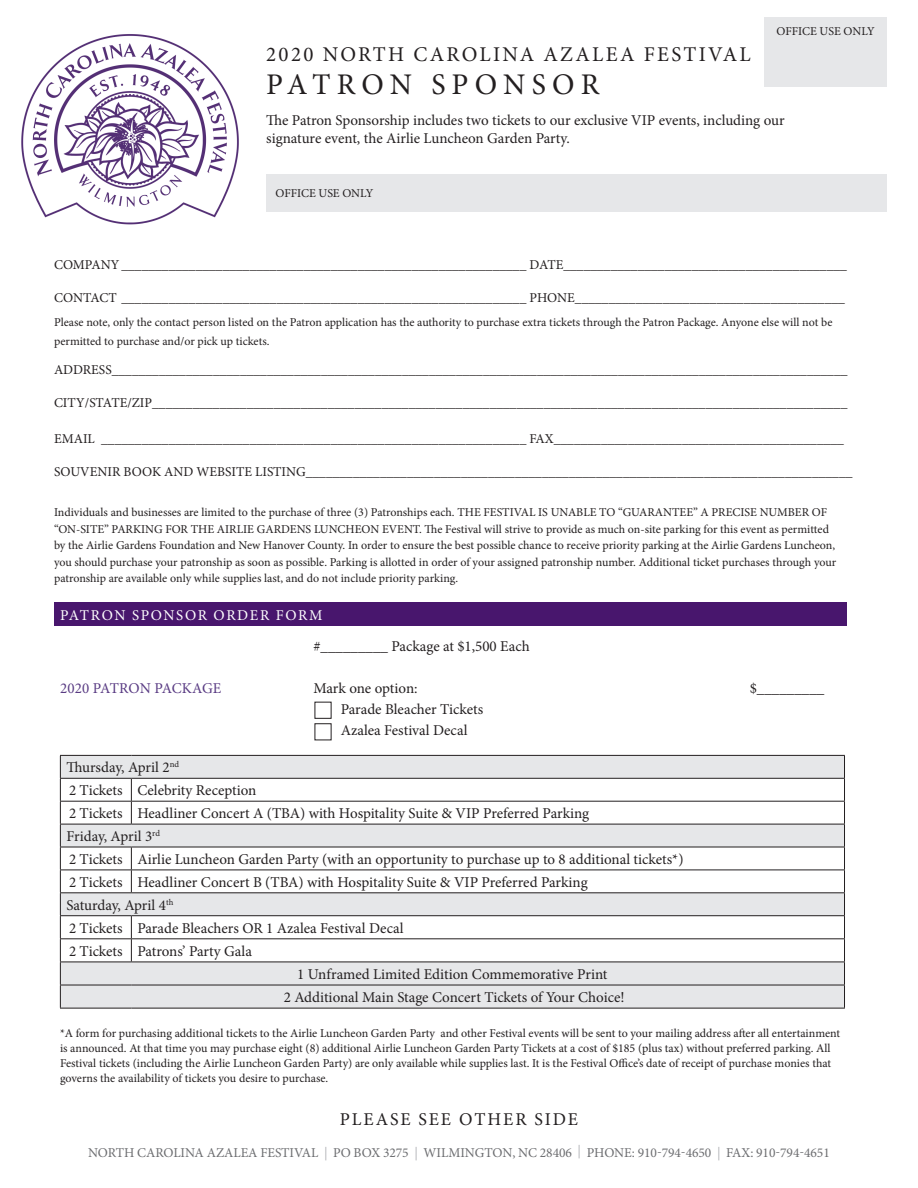
<style>
.page{position:relative;width:918px;height:1188px;background:#fff}
.page>*{position:absolute;margin:0;border:0;box-sizing:border-box;transform-origin:0 0}
.t1{font:30px "Minion Pro";letter-spacing:.2em;color:#231f20}
.t2{font:21px "Minion Pro";letter-spacing:.11em;color:#231f20}
.t3{font:18px "Minion Pro";letter-spacing:.11em;color:#231f20}
.t4{font:15px/18px "Minion Pro";color:#231f20}
.t5{font:15px "Minion Pro";letter-spacing:.1em;color:#fff}
.t6{font:15px "Minion Pro";color:#593b83}
.t7{font:13.5px "Minion Pro";color:#231f20}
.t8{font:13.5px "Minion Pro";letter-spacing:-.005em;color:#6c6d70}
.t9{font:12px/16.5px "Minion Pro";letter-spacing:-.005em;color:#231f20}
.s1{color:#b2b3b7}
</style>
<div class="page">
<img style="left:21px;top:34px;width:218px;height:191px">
<div style="left:54px;top:603px;width:792px;height:23px;background:#48166d"></div>
<div style="left:60px;top:755px;width:785px;height:23px;background:#e6e7e9"></div>
<svg style="left:61px;top:825px;width:783px;height:183px;fill:#e6e7e9"></svg>
<hr style="left:60px;top:755px;width:71px;height:1px;background:#231f20">
<hr style="left:131px;top:755px;width:714px;height:1px;background:#231f20">
<hr style="left:60px;top:778px;width:71px;height:1px;background:#231f20">
<hr style="left:131px;top:778px;width:714px;height:1px;background:#231f20">
<hr style="left:60px;top:801px;width:71px;height:1px;background:#231f20">
<hr style="left:131px;top:801px;width:714px;height:1px;background:#231f20">
<svg style="left:131px;top:779px;width:1px;height:45px"></svg>
<hr style="left:60px;top:870px;width:71px;height:1px;background:#231f20">
<hr style="left:131px;top:870px;width:714px;height:1px;background:#231f20">
<svg style="left:131px;top:848px;width:1px;height:44px"></svg>
<hr style="left:60px;top:938px;width:71px;height:1px;background:#231f20">
<hr style="left:131px;top:938px;width:714px;height:1px;background:#231f20">
<svg style="left:131px;top:916px;width:1px;height:46px"></svg>
<hr style="left:60px;top:824px;width:71px;height:1px;background:#231f20">
<hr style="left:131px;top:824px;width:714px;height:1px;background:#231f20">
<hr style="left:60px;top:847px;width:71px;height:1px;background:#231f20">
<hr style="left:131px;top:847px;width:714px;height:1px;background:#231f20">
<hr style="left:60px;top:892px;width:71px;height:1px;background:#231f20">
<hr style="left:131px;top:892px;width:714px;height:1px;background:#231f20">
<hr style="left:60px;top:915px;width:71px;height:1px;background:#231f20">
<hr style="left:131px;top:915px;width:714px;height:1px;background:#231f20">
<hr style="left:60px;top:962px;width:71px;height:1px;background:#231f20">
<hr style="left:131px;top:962px;width:714px;height:1px;background:#231f20">
<hr style="left:60px;top:985px;width:71px;height:1px;background:#231f20">
<svg style="left:60px;top:756px;width:1px;height:252px"></svg>
<hr style="left:131px;top:985px;width:714px;height:1px;background:#231f20">
<svg style="left:844px;top:756px;width:1px;height:252px"></svg>
<hr style="left:60px;top:1008px;width:71px;height:1px;background:#231f20">
<hr style="left:131px;top:1008px;width:714px;height:1px;background:#231f20">
<div style="left:765px;top:17px;width:122px;height:69px;background:#e6e7e9"></div>
<div style="left:266px;top:174px;width:621px;height:38px;background:#e6e7e9"></div>
<p class="t9" style="left:777px;top:23px;width:99px">OFFICE USE ONLY</p>
<p class="t2" style="left:266px;top:40px;width:486px">2020 NORTH CAROLINA AZALEA FESTIVAL</p>
<p class="t1" style="left:266px;top:64px;width:335px">PATRON SPONSOR</p>
<p class="t4" style="left:266px;top:112px;width:520px">The Patron Sponsorship includes two tickets to our exclusive VIP events, including our signature event, the Airlie Luncheon Garden Party.</p>
<p class="t9" style="left:276px;top:184px;width:99px">OFFICE USE ONLY</p>
<p class="t7" style="left:54px;top:255px;width:794px">COMPANY ____________________________________________________________ DATE__________________________________________</p>
<p class="t7" style="left:54px;top:288px;width:792px">CONTACT ____________________________________________________________ PHONE________________________________________</p>
<p class="t9" style="left:54px;top:312px;width:780px;line-height:19.5px">Please note, only the contact person listed on the Patron application has the authority to purchase extra tickets through the Patron Package. Anyone else will not be permitted to purchase and/or pick up tickets.</p>
<p class="t7" style="left:54px;top:360px;width:795px">ADDRESS_____________________________________________________________________________________________________________</p>
<p class="t7" style="left:54px;top:393px;width:795px">CITY/STATE/ZIP_______________________________________________________________________________________________________</p>
<p class="t7" style="left:54px;top:429px;width:792px">EMAIL _______________________________________________________________ FAX___________________________________________</p>
<p class="t7" style="left:54px;top:462px;width:800px">SOUVENIR BOOK AND WEBSITE LISTING_________________________________________________________________________________</p>
<p class="t9" style="left:54px;top:504px;width:784px">Individuals and businesses are limited to the purchase of three (3) Patronships each. THE FESTIVAL IS UNABLE TO “GUARANTEE” A PRECISE NUMBER OF “ON-SITE” PARKING FOR THE AIRLIE GARDENS LUNCHEON EVENT. The Festival will strive to provide as much on-site parking for this event as permitted by the Airlie Gardens Foundation and New Hanover County. In order to ensure the best possible chance to receive priority parking at the Airlie Gardens Luncheon, you should purchase your patronship as soon as possible. Parking is allotted in order of your assigned patronship number. Additional ticket purchases through your patronship are available only while supplies last, and do not include priority parking.</p>
<p class="t5" style="left:60px;top:605px;width:264px">PATRON SPONSOR ORDER FORM</p>
<p class="t6" style="left:60px;top:678px;width:163px">2020 PATRON PACKAGE</p>
<p class="t4" style="left:313px;top:637px;width:218px">#_________ Package at $1,500 Each</p>
<p class="t4" style="left:313px;top:679px;width:106px">Mark one option:</p>
<p class="t4" style="left:341px;top:700px;width:144px">Parade Bleacher Tickets</p>
<p class="t4" style="left:341px;top:721px;width:128px">Azalea Festival Decal</p>
<p class="t4" style="left:750px;top:679px;width:76px">$_________</p>
<p class="t4" style="left:66px;top:759px;width:114px">Thursday, April 2<sup>nd</sup></p>
<p class="t4" style="left:69px;top:781px;width:55px">2 Tickets</p>
<p class="t4" style="left:137px;top:781px;width:121px">Celebrity Reception</p>
<p class="t4" style="left:69px;top:804px;width:55px">2 Tickets</p>
<p class="t4" style="left:137px;top:804px;width:453px">Headliner Concert A (TBA) with Hospitality Suite &amp; VIP Preferred Parking</p>
<p class="t4" style="left:66px;top:827px;width:95px">Friday, April 3<sup>rd</sup></p>
<p class="t4" style="left:69px;top:850px;width:55px">2 Tickets</p>
<p class="t4" style="left:137px;top:850px;width:548px">Airlie Luncheon Garden Party (with an opportunity to purchase up to 8 additional tickets*)</p>
<p class="t4" style="left:69px;top:873px;width:55px">2 Tickets</p>
<p class="t4" style="left:137px;top:873px;width:452px">Headliner Concert B (TBA) with Hospitality Suite &amp; VIP Preferred Parking</p>
<p class="t4" style="left:66px;top:896px;width:109px">Saturday, April 4<sup>th</sup></p>
<p class="t4" style="left:69px;top:919px;width:55px">2 Tickets</p>
<p class="t4" style="left:137px;top:919px;width:268px">Parade Bleachers OR 1 Azalea Festival Decal</p>
<p class="t4" style="left:69px;top:942px;width:55px">2 Tickets</p>
<p class="t4" style="left:137px;top:942px;width:116px">Patrons’ Party Gala</p>
<p class="t4" style="left:297px;top:965px;width:312px">1 Unframed Limited Edition Commemorative Print</p>
<p class="t4" style="left:284px;top:988px;width:342px">2 Additional Main Stage Concert Tickets of Your Choice!</p>
<p class="t9" style="left:60px;top:1026px;width:782px;line-height:15px">*A form for purchasing additional tickets to the Airlie Luncheon Garden Party and other Festival events will be sent to your mailing address after all entertainment is announced. At that time you may purchase eight (8) additional Airlie Luncheon Garden Party Tickets at a cost of $185 (plus tax) without preferred parking. All Festival tickets (including the Airlie Luncheon Garden Party) are only available while supplies last. It is the Festival Office’s date of receipt of purchase monies that governs the availability of tickets you desire to purchase.</p>
<p class="t3" style="left:340px;top:1107px;width:240px">PLEASE SEE OTHER SIDE</p>
<p class="t8" style="left:88px;top:1143px;width:743px">NORTH CAROLINA AZALEA FESTIVAL <span class="s1">|</span> PO BOX 3275 <span class="s1">|</span> WILMINGTON, NC 28406 <span class="s1">|</span> PHONE: 910-794-4650 <span class="s1">|</span> FAX: 910-794-4651</p>
</div>
